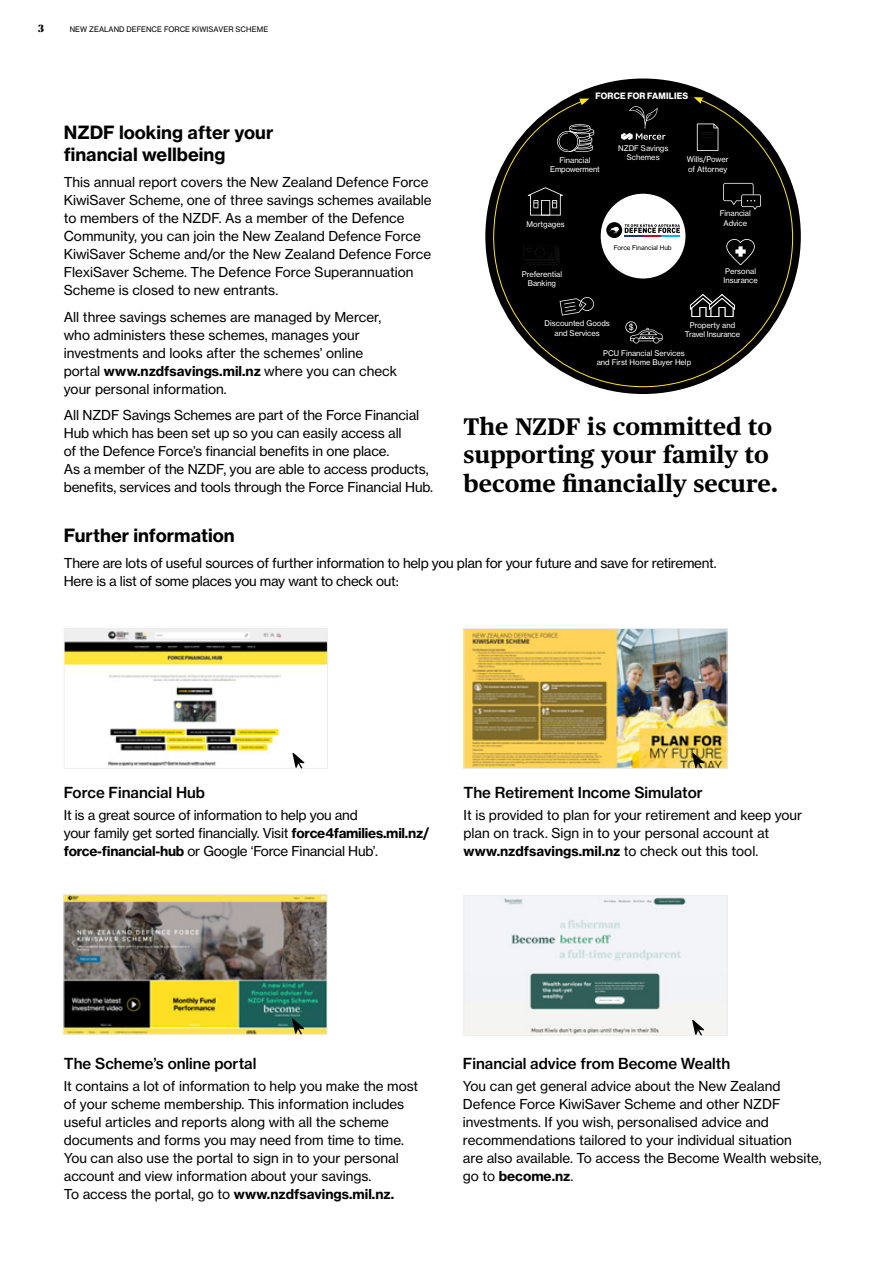
<style>
.page{position:relative;width:893px;height:1263px;background:#fff}
.page>*{position:absolute;margin:0;border:0;box-sizing:border-box;transform-origin:0 0}
.t1{font:700 24px/28.8px "Publico Text";color:#000}
.t2{font:700 18px/21.6px "Haas Grot Text 75";color:#000}
.t3{font:500 15px "Haas Grot Text 65";color:#000}
.t4{font:13.5px/18px "Haas Grot Text 55 Roman";color:#000}
.t5{font:13.5px/18px "Haas Grot Text 55 Roman";letter-spacing:-.02em;color:#000}
.t6{font:700 13.5px "Haas Grot Text 75";color:#000}
.t7{font:900 10.5px "Publico Banner";color:#000}
.t8{font:700 9px "Haas Grot Disp 75";letter-spacing:.025em;color:#fff}
.t9{font:7.65px/9.3px "Haas Grot Text 55 Roman";color:#fff;text-align:center}
.t10{font:7.65px/9.3px "Haas Grot Text 55 Roman";letter-spacing:-.02em;color:#fff;text-align:center}
.t11{font:7.5px "Haas Grot Text 55 Roman";color:#000}
.t12{font:6.45px "Haas Grot Text 55 Roman";color:#000}
.s1{font-family:"Haas Grot Text 75";font-weight:700}
.s2{font-family:"Haas Grot Text 55 Roman";font-weight:400}
</style>
<div class="page">
<img style="left:65px;top:896px;width:260px;height:137px">
<div style="left:63px;top:894px;width:264px;height:141px;border:1px solid #eceded"></div>
<svg style="left:292px;top:1019px;width:12px;height:15px"></svg>
<img style="left:66px;top:630px;width:260px;height:137px">
<div style="left:64px;top:628px;width:264px;height:141px;border:1px solid #eceded"></div>
<svg style="left:292px;top:753px;width:12px;height:15px"></svg>
<img style="left:465px;top:897px;width:260px;height:137px">
<div style="left:463px;top:895px;width:264px;height:141px;border:1px solid #eceded"></div>
<svg style="left:692px;top:1020px;width:12px;height:15px"></svg>
<img style="left:465px;top:630px;width:260px;height:137px">
<div style="left:463px;top:628px;width:264px;height:141px;border:1px solid #eceded"></div>
<svg style="left:692px;top:753px;width:12px;height:15px"></svg>
<div style="left:485px;top:79px;width:316px;height:315px;background:#000;border-radius:50%"></div>
<svg style="left:493px;top:99px;width:301px;height:290px"></svg>
<svg style="left:579px;top:98px;width:10px;height:7px"></svg>
<svg style="left:693px;top:97px;width:11px;height:7px"></svg>
<div style="left:601px;top:194px;width:84px;height:84px;background:#fff;border-radius:50%"></div>
<svg style="left:697px;top:124px;width:21px;height:27px"></svg>
<svg style="left:723px;top:183px;width:38px;height:27px"></svg>
<svg style="left:726px;top:239px;width:29px;height:26px"></svg>
<svg style="left:690px;top:294px;width:45px;height:23px"></svg>
<svg style="left:560px;top:296px;width:35px;height:20px"></svg>
<svg style="left:523px;top:244px;width:37px;height:21px"></svg>
<svg style="left:528px;top:187px;width:35px;height:29px"></svg>
<svg style="left:557px;top:124px;width:37px;height:28px"></svg>
<svg style="left:606px;top:222px;width:16px;height:16px"></svg>
<svg style="left:609px;top:227px;width:10px;height:6px"></svg>
<svg style="left:625px;top:224px;width:55px;height:13px"></svg>
<svg style="left:621px;top:106px;width:44px;height:34px"></svg>
<svg style="left:625px;top:321px;width:38px;height:22px"></svg>
<p class="t7" style="left:38px;top:21px;width:7px">3</p>
<p class="t11" style="left:70px;top:25px;width:200px">NEW ZEALAND DEFENCE FORCE KIWISAVER SCHEME</p>
<h2 class="t2" style="left:64px;top:122px;width:211px">NZDF looking after your financial wellbeing</h2>
<p class="t4" style="left:64px;top:173px;width:369px">This annual report covers the New Zealand Defence Force KiwiSaver Scheme, one of three savings schemes available to members of the NZDF. As a member of the Defence Community, you can join the New Zealand Defence Force KiwiSaver Scheme and/or the New Zealand Defence Force FlexiSaver Scheme. The Defence Force Superannuation Scheme is closed to new entrants.</p>
<p class="t4" style="left:64px;top:308px;width:335px">All three savings schemes are managed by Mercer, who administers these schemes, manages your investments and looks after the schemes’ online portal <span class="s1">www.nzdfsavings.mil.nz</span> where you can check your personal information.</p>
<p class="t4" style="left:64px;top:406px;width:371px">All NZDF Savings Schemes are part of the Force Financial Hub which has been set up so you can easily access all<br>of the Defence Force’s financial benefits in one place.<br>As a member of the NZDF, you are able to access products, benefits, services and tools through the Force Financial Hub.</p>
<p class="t8" style="left:595px;top:91px;width:94px">FORCE FOR FAMILIES</p>
<p class="t10" style="left:550px;top:156px;width:51px">Financial<br>Empowerment</p>
<p class="t9" style="left:618px;top:143px;width:52px">NZDF Savings<br>Schemes</p>
<p class="t9" style="left:687px;top:155px;width:43px;text-align:left">Wills/Power of Attorney</p>
<p class="t9" style="left:527px;top:220px;width:40px">Mortgages</p>
<p class="t9" style="left:720px;top:209px;width:33px">Financial<br>Advice</p>
<p class="t12" style="left:614px;top:244px;width:60px">Force Financial Hub</p>
<p class="t9" style="left:522px;top:270px;width:42px">Preferential<br>Banking</p>
<p class="t9" style="left:723px;top:266px;width:36px;text-align:left">Personal<br>Insurance</p>
<p class="t9" style="left:545px;top:319px;width:67px">Discounted Goods and Services</p>
<p class="t10" style="left:685px;top:320px;width:57px">Property and<br>Travel Insurance</p>
<p class="t9" style="left:597px;top:348px;width:96px">PCU Financial Services and First Home Buyer Help</p>
<h1 class="t1" style="left:463px;top:412px;width:316px">The NZDF is committed to supporting your family to become financially secure.</h1>
<h2 class="t2" style="left:64px;top:524px;width:172px">Further information</h2>
<p class="t5" style="left:64px;top:554px;width:654px">There are lots of useful sources of further information to help you plan for your future and save for retirement.<br>Here is a list of some places you may want to check out:</p>
<p class="t3" style="left:64px;top:783px;width:143px">Force Financial Hub</p>
<p class="t5" style="left:64px;top:806px;width:367px">It is a great source of information to help you and<br>your family get sorted financially. Visit <span class="s1">force4families.mil.nz/ force-financial-hub</span> or Google ‘Force Financial Hub’.</p>
<p class="t3" style="left:463px;top:783px;width:241px">The Retirement Income Simulator</p>
<p class="t4" style="left:463px;top:806px;width:340px">It is provided to plan for your retirement and keep your plan on track. Sign in to your personal account at</p>
<p class="t6" style="left:463px;top:842px;width:296px">www.nzdfsavings.mil.nz <span class="s2">to check out this tool.</span></p>
<p class="t3" style="left:64px;top:1054px;width:194px">The Scheme’s online portal</p>
<p class="t4" style="left:64px;top:1077px;width:356px">It contains a lot of information to help you make the most of your scheme membership. This information includes useful articles and reports along with all the scheme documents and forms you may need from time to time.<br>You can also use the portal to sign in to your personal account and view information about your savings.</p>
<p class="t6" style="left:64px;top:1186px;width:332px"><span class="s2">To access the portal, go to</span> www.nzdfsavings.mil.nz.</p>
<p class="t3" style="left:463px;top:1054px;width:269px">Financial advice from Become Wealth</p>
<p class="t4" style="left:463px;top:1077px;width:360px">You can get general advice about the New Zealand Defence Force KiwiSaver Scheme and other NZDF investments. If you wish, personalised advice and recommendations tailored to your individual situation<br>are also available. To access the Become Wealth website,</p>
<p class="t6" style="left:463px;top:1168px;width:112px"><span class="s2">go to</span> become.nz<span class="s2">.</span></p>
</div>
